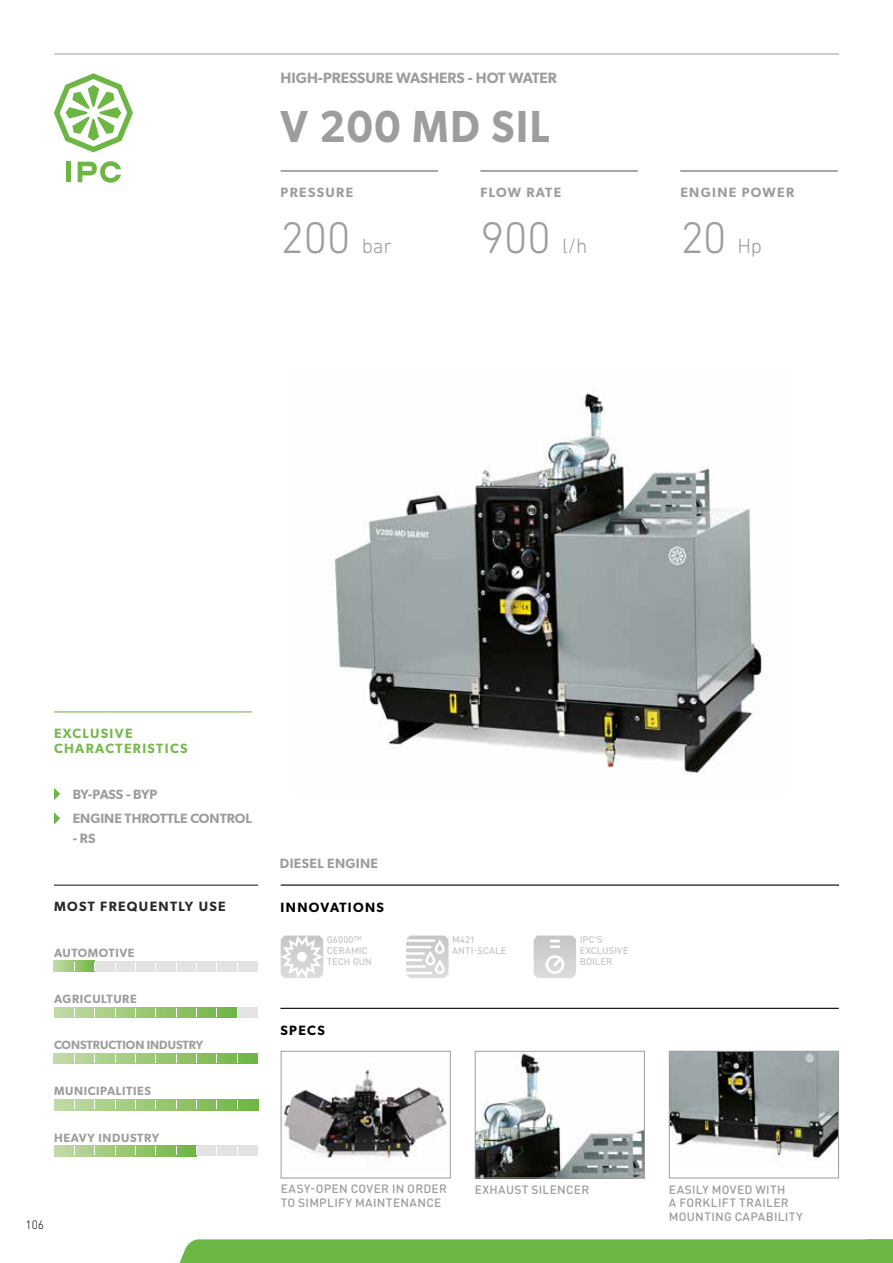
<style>
.page{position:relative;width:893px;height:1263px;background:#fff}
.page>*{position:absolute;margin:0;border:0;box-sizing:border-box;transform-origin:0 0}
.t1{font:300 45px "DIN Next Rounded LT Pro";letter-spacing:-.015em;color:#9d9d9c}
.t2{font:600 45px "Gibson";letter-spacing:.04em;color:#9d9d9c;scale:.93 1}
.t3{font:600 15px "Gibson";color:#9d9d9c}
.t4{font:600 13.5px/24.5px "Gibson";color:#9d9d9c}
.t5{font:600 13.5px/15px "Gibson";letter-spacing:.1em;color:#76b94d}
.t6{font:600 13.5px "Gibson";letter-spacing:.1em;color:#9d9d9c}
.t7{font:600 13.5px "Gibson";letter-spacing:.1em;color:#282827}
.t8{font:600 13.5px "Gibson";letter-spacing:.1em;color:#000}
.t9{font:600 13.5px "Gibson";letter-spacing:.025em;color:#9d9d9c}
.t10{font:600 13.5px "Gibson";letter-spacing:.09em;color:#9d9d9c}
.t11{font:500 12px/13.5px "DIN Round Pro";letter-spacing:.025em;color:#9d9d9c}
.t12{font:600 12px "Gibson";letter-spacing:.05em;color:#9d9d9c}
.t13{font:600 12px "Gibson";color:#9d9d9c}
.t14{font:300 12px "DIN Round Pro";color:#000}
.t15{font:500 9.6px/11.2px "DIN Round Pro";color:#c6c6c6}
.s1{font-size:21px}
</style>
<div class="page">
<hr style="left:54px;top:54px;width:785px;height:1px;background:#9d9d9c">
<div style="left:66px;top:162px;width:5px;height:20px;background:#6bb644"></div>
<svg style="left:78px;top:161px;width:43px;height:22px"></svg>
<svg style="left:54px;top:73px;width:79px;height:79px"></svg>
<div style="left:179px;top:1239px;width:714px;height:24px;background:#6bb644"></div>
<img style="left:283px;top:1068px;width:164px;height:90px">
<div style="left:281px;top:1051px;width:170px;height:127px;border:1px solid #9d9d9c"></div>
<hr style="left:281px;top:170px;width:157px;height:1px;background:#9d9d9c">
<hr style="left:480px;top:170px;width:158px;height:1px;background:#9d9d9c">
<hr style="left:680px;top:170px;width:158px;height:1px;background:#9d9d9c">
<hr style="left:281px;top:171px;width:157px;height:1px;background:#9d9d9c">
<hr style="left:480px;top:171px;width:158px;height:1px;background:#9d9d9c">
<hr style="left:680px;top:171px;width:158px;height:1px;background:#9d9d9c">
<hr style="left:281px;top:884px;width:558px;height:2px;background:#000">
<hr style="left:280px;top:1008px;width:559px;height:1px;background:#000">
<hr style="left:54px;top:711px;width:198px;height:1px;background:#76b94d">
<svg style="left:54px;top:788px;width:6px;height:12px"></svg>
<svg style="left:54px;top:812px;width:6px;height:13px"></svg>
<svg style="left:54px;top:1099px;width:204px;height:11px;background:#9cca79"></svg>
<div style="left:54px;top:961px;width:204px;height:10px;background:#e3e3e3"></div>
<svg style="left:54px;top:961px;width:41px;height:10px"></svg>
<svg style="left:54px;top:1053px;width:204px;height:11px;background:#9cca78"></svg>
<div style="left:54px;top:1007px;width:204px;height:11px;background:#e3e3e3"></div>
<svg style="left:54px;top:1007px;width:183px;height:11px;background:#9cca78"></svg>
<div style="left:54px;top:1145px;width:204px;height:11px;background:#e3e3e3"></div>
<svg style="left:55px;top:1145px;width:141px;height:11px;background:#9cc978"></svg>
<hr style="left:54px;top:884px;width:204px;height:2px;background:#282827">
<svg style="left:281px;top:935px;width:42px;height:43px"></svg>
<svg style="left:406px;top:935px;width:43px;height:43px"></svg>
<img style="left:334px;top:391px;width:433px;height:383px">
<img style="left:671px;top:1053px;width:166px;height:108px">
<div style="left:669px;top:1051px;width:170px;height:127px;border:1px solid #9d9d9c"></div>
<img style="left:477px;top:1053px;width:166px;height:123px">
<div style="left:475px;top:1051px;width:170px;height:127px;border:1px solid #9d9d9c"></div>
<svg style="left:534px;top:935px;width:42px;height:43px;background:#d7d7d7"></svg>
<p class="t3" style="left:281px;top:69px;width:278px">HIGH-PRESSURE WASHERS - HOT WATER</p>
<h1 class="t2" style="left:281px;top:100px;width:290px">V 200 MD SIL</h1>
<p class="t6" style="left:281px;top:185px;width:74px">PRESSURE</p>
<p class="t10" style="left:480px;top:185px;width:82px">FLOW RATE</p>
<p class="t6" style="left:680px;top:185px;width:115px">ENGINE POWER</p>
<h1 class="t1" style="left:281px;top:212px;width:113px">200 <span class="s1">bar</span></h1>
<h1 class="t1" style="left:480px;top:212px;width:108px">900 <span class="s1">l/h</span></h1>
<h1 class="t1" style="left:680px;top:212px;width:83px">20 <span class="s1">Hp</span></h1>
<p class="t5" style="left:54px;top:725px;width:135px">EXCLUSIVE<br>CHARACTERISTICS</p>
<p class="t4" style="left:73px;top:781px;width:181px">BY-PASS - BYP<br>ENGINE THROTTLE CONTROL</p>
<p class="t9" style="left:73px;top:830px;width:24px">- RS</p>
<p class="t7" style="left:54px;top:898px;width:173px">MOST FREQUENTLY USE</p>
<p class="t12" style="left:54px;top:945px;width:82px">AUTOMOTIVE</p>
<p class="t12" style="left:54px;top:992px;width:84px">AGRICULTURE</p>
<p class="t13" style="left:54px;top:1038px;width:151px">CONSTRUCTION INDUSTRY</p>
<p class="t12" style="left:54px;top:1084px;width:99px">MUNICIPALITIES</p>
<p class="t12" style="left:54px;top:1130px;width:106px">HEAVY INDUSTRY</p>
<p class="t14" style="left:26px;top:1216px;width:20px">106</p>
<p class="t9" style="left:280px;top:855px;width:100px">DIESEL ENGINE</p>
<p class="t8" style="left:281px;top:899px;width:105px">INNOVATIONS</p>
<p class="t15" style="left:327px;top:933px;width:47px">G6000™<br>CERAMIC<br>TECH GUN</p>
<p class="t15" style="left:452px;top:933px;width:56px">M421<br>ANTI-SCALE</p>
<p class="t8" style="left:280px;top:1022px;width:46px">SPECS</p>
<p class="t15" style="left:580px;top:933px;width:50px">IPC’S<br>EXCLUSIVE<br>BOILER</p>
<p class="t11" style="left:281px;top:1182px;width:168px">EASY-OPEN COVER IN ORDER<br>TO SIMPLIFY MAINTENANCE</p>
<p class="t11" style="left:475px;top:1182px;width:116px">EXHAUST SILENCER</p>
<p class="t11" style="left:669px;top:1182px;width:135px">EASILY MOVED WITH<br>A FORKLIFT TRAILER<br>MOUNTING CAPABILITY</p>
</div>
